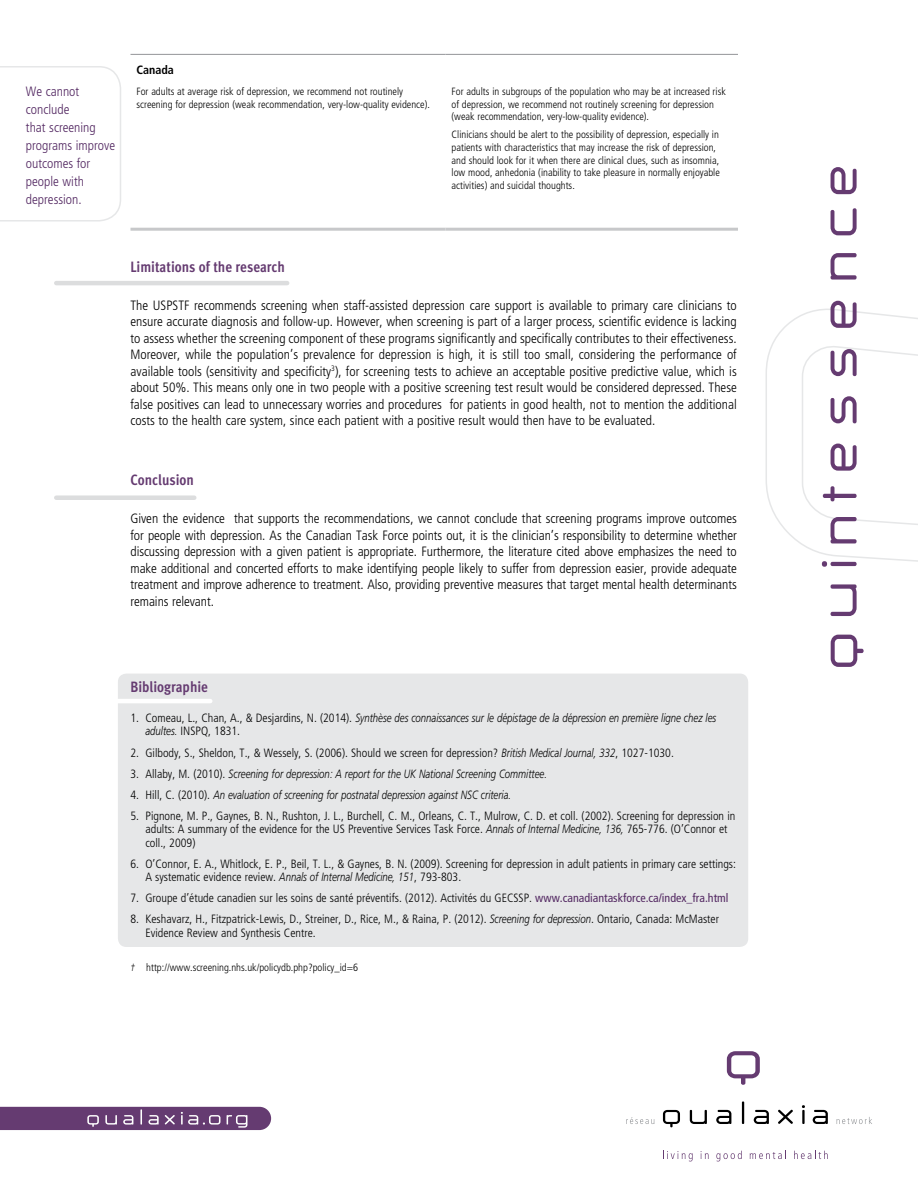
<style>
.page{position:relative;width:918px;height:1188px;background:#fff}
.page>*{position:absolute;margin:0;border:0;box-sizing:border-box;transform-origin:0 0}
.t1{font:700 15px "Meta Cond";color:#653b71}
.t2{font:300 condensed 13.5px/16.5px "Frutiger";letter-spacing:-.005em;color:#000;text-align:justify}
.t3{font:300 condensed 13.5px/18px "Frutiger";color:#522761}
.t4{font:300 condensed 12px/13.5px "Frutiger";color:#000}
.t5{font:italic 300 12px/13.5px "Frutiger";color:#000;scale:.8 1}
.t6{font:700 condensed 12px "Frutiger";color:#000}
.t7{font:300 condensed 10.5px/12.6px "Frutiger";color:#000}
.s1{font-style:normal;font-stretch:condensed}
.s2{font-style:italic;font-stretch:normal}
.s3{font-weight:400;color:#522761}
</style>
<div class="page">
<svg style="left:690px;top:1110px;width:17px;height:14px"></svg>
<svg style="left:754px;top:1110px;width:15px;height:14px"></svg>
<svg style="left:813px;top:1110px;width:15px;height:14px"></svg>
<svg style="left:716px;top:1110px;width:15px;height:14px"></svg>
<hr style="left:802px;top:1110px;width:3px;height:14px;background:#000">
<hr style="left:742px;top:1101px;width:2px;height:23px;background:#000">
<svg style="left:778px;top:1110px;width:15px;height:14px"></svg>
<svg style="left:626px;top:1117px;width:28px;height:7px"></svg>
<svg style="left:837px;top:1117px;width:35px;height:7px"></svg>
<svg style="left:663px;top:1110px;width:17px;height:17px"></svg>
<svg style="left:727px;top:1051px;width:33px;height:34px"></svg>
<svg style="left:0;top:1107px;width:271px;height:23px;background:#714b7c"></svg>
<svg style="left:831px;top:584px;width:26px;height:32px"></svg>
<svg style="left:766px;top:301px;width:152px;height:266px"></svg>
<svg style="left:831px;top:253px;width:26px;height:27px"></svg>
<svg style="left:831px;top:208px;width:26px;height:27px"></svg>
<svg style="left:831px;top:167px;width:26px;height:27px"></svg>
<svg style="left:831px;top:635px;width:33px;height:32px"></svg>
<svg style="left:663px;top:1151px;width:30px;height:10px"></svg>
<svg style="left:701px;top:1151px;width:8px;height:8px"></svg>
<svg style="left:716px;top:1151px;width:26px;height:10px"></svg>
<svg style="left:750px;top:1151px;width:36px;height:8px"></svg>
<svg style="left:794px;top:1151px;width:34px;height:8px"></svg>
<hr style="left:130px;top:228px;width:316px;height:3px;background:#c7c8ca">
<hr style="left:446px;top:228px;width:315px;height:3px;background:#c7c8ca">
<hr style="left:130px;top:54px;width:316px;height:1px;background:#939598">
<hr style="left:446px;top:54px;width:315px;height:1px;background:#939598">
<div style="left:56px;top:495px;width:138px;height:5px;background:#dcddde"></div>
<hr style="left:56px;top:281px;width:231px;height:4px;background:#dcddde">
<div style="left:738px;top:17px;width:21px;height:774px;background:#fff"></div>
<div style="left:753px;top:17px;width:21px;height:223px;background:#fff"></div>
<div style="left:116px;top:671px;width:634px;height:278px;background:#e6e7e8;border-radius:11px"></div>
<div style="left:113px;top:669px;width:640px;height:282px;border:4px solid #fff;border-radius:11px"></div>
<hr style="left:56px;top:699px;width:154px;height:4px;background:#fff">
<svg style="left:0;top:66px;width:121px;height:156px"></svg>
<p class="t3" style="left:26px;top:82px;width:91px">We cannot conclude<br>that screening programs improve outcomes for people with depression.</p>
<p class="t6" style="left:136px;top:63px;width:39px">Canada</p>
<p class="t7" style="left:136px;top:85px;width:295px">For adults at average risk of depression, we recommend not routinely screening for depression (weak recommendation, very-low-quality evidence).</p>
<p class="t7" style="left:452px;top:85px;width:276px">For adults in subgroups of the population who may be at increased risk of depression, we recommend not routinely screening for depression (weak recommendation, very-low-quality evidence).</p>
<p class="t7" style="left:452px;top:129px;width:270px">Clinicians should be alert to the possibility of depression, especially in patients with characteristics that may increase the risk of depression, and should look for it when there are clinical clues, such as insomnia, low mood, anhedonia (inability to take pleasure in normally enjoyable activities) and suicidal thoughts.</p>
<p class="t1" style="left:130px;top:257px;width:156px">Limitations of the research</p>
<p class="t2" style="left:130px;top:297px;width:608px">The USPSTF recommends screening when staff-assisted depression care support is available to primary care clinicians to ensure accurate diagnosis and follow-up. However, when screening is part of a larger process, scientific evidence is lacking to assess whether the screening component of these programs significantly and specifically contributes to their effectiveness.<br>Moreover, while the population’s prevalence for depression is high, it is still too small, considering the performance of available tools (sensitivity and specificity<sup>3</sup>), for screening tests to achieve an acceptable positive predictive value, which is about 50%. This means only one in two people with a positive screening test result would be considered depressed. These false positives can lead to unnecessary worries and procedures for patients in good health, not to mention the additional costs to the health care system, since each patient with a positive result would then have to be evaluated.</p>
<p class="t1" style="left:130px;top:471px;width:65px">Conclusion</p>
<p class="t2" style="left:130px;top:510px;width:608px">Given the evidence that supports the recommendations, we cannot conclude that screening programs improve outcomes for people with depression. As the Canadian Task Force points out, it is the clinician’s responsibility to determine whether discussing depression with a given patient is appropriate. Furthermore, the literature cited above emphasizes the need to make additional and concerted efforts to make identifying people likely to suffer from depression easier, provide adequate treatment and improve adherence to treatment. Also, providing preventive measures that target mental health determinants remains relevant.</p>
<p class="t1" style="left:130px;top:678px;width:79px">Bibliographie</p>
<p class="t5" style="left:145px;top:711px;width:715px;text-indent:-15px"><span class="s1">1. Comeau, L., Chan, A., &amp; Desjardins, N. (2014).</span> Synthèse des connaissances sur le dépistage de la dépression en première ligne chez les adultes. <span class="s1">INSPQ, 1831.</span></p>
<p class="t4" style="left:131px;top:746px;width:545px">2. Gilbody, S., Sheldon, T., &amp; Wessely, S. (2006). Should we screen for depression? <span class="s2">British Medical Journal, 332</span>, 1027-1030.</p>
<p class="t5" style="left:130px;top:767px;width:522px"><span class="s1">3. Allaby, M. (2010).</span> Screening for depression: A report for the UK National Screening Committee.</p>
<p class="t5" style="left:130px;top:788px;width:477px"><span class="s1">4. Hill, C. (2010).</span> An evaluation of screening for postnatal depression against NSC criteria.</p>
<p class="t4" style="left:145px;top:809px;width:591px;text-indent:-15px">5. Pignone, M. P., Gaynes, B. N., Rushton, J. L., Burchell, C. M., Orleans, C. T., Mulrow, C. D. et coll. (2002). Screening for depression in adults: A summary of the evidence for the US Preventive Services Task Force. <span class="s2">Annals of Internal Medicine, 136,</span> 765-776. (O’Connor et coll., 2009)</p>
<p class="t4" style="left:145px;top:857px;width:592px;text-indent:-15px">6. O’Connor, E. A., Whitlock, E. P., Beil, T. L., &amp; Gaynes, B. N. (2009). Screening for depression in adult patients in primary care settings:<br>A systematic evidence review. <span class="s2">Annals of Internal Medicine, 151</span>, 793-803.</p>
<p class="t4" style="left:130px;top:892px;width:600px">7. Groupe d’étude canadien sur les soins de santé préventifs. (2012). Activités du GECSSP. <span class="s3">www.canadiantaskforce.ca/index_fra.html</span></p>
<p class="t4" style="left:145px;top:913px;width:575px;text-indent:-15px">8. Keshavarz, H., Fitzpatrick-Lewis, D., Streiner, D., Rice, M., &amp; Raina, P. (2012). <span class="s2">Screening for depression</span>. Ontario, Canada: McMaster<br>Evidence Review and Synthesis Centre.</p>
<p class="t7" style="left:130px;top:961px;width:229px"><span class="s2">†</span> http://www.screening.nhs.uk/policydb.php?policy_id=6</p>
</div>
